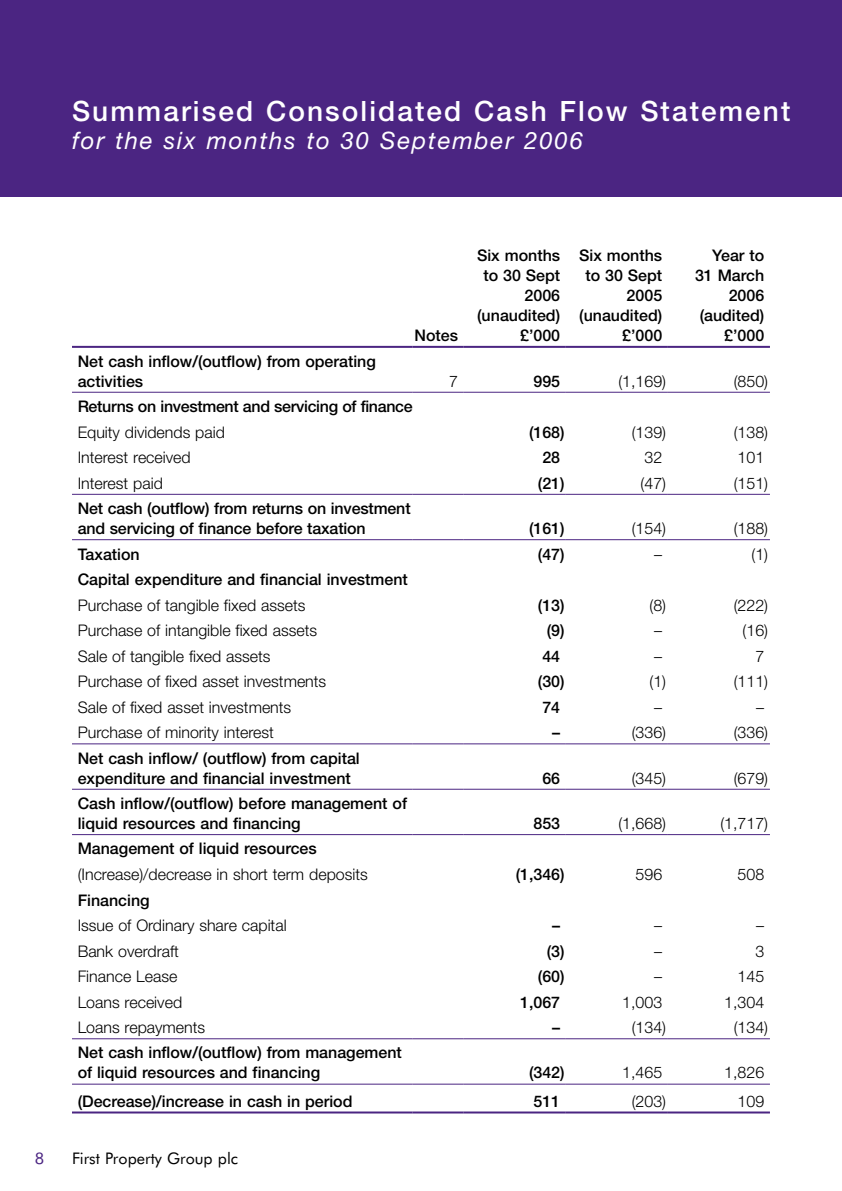
<style>
.page{position:relative;width:842px;height:1191px;background:#fff}
.page>*{position:absolute;margin:0;border:0;box-sizing:border-box;transform-origin:0 0}
.t1{font:500 28px "Helvetica Neue";letter-spacing:.075em;color:#fff}
.t2{font:italic 24px "Helvetica Neue";letter-spacing:.075em;color:#fff}
.t3{font:500 16px/20px "Helvetica Neue";color:#000}
.t4{font:300 16px "Helvetica Neue";color:#000}
.t5{font:500 16px "Helvetica Neue";letter-spacing:-.02em;color:#000}
.t6{font:16px "Futura BT";color:#000}
</style>
<div class="page">
<div style="left:0;top:0;width:842px;height:197px;background:#4b2582"></div>
<hr style="left:72px;top:346px;width:341px;height:2px;background:#4b2582">
<hr style="left:413px;top:346px;width:51px;height:2px;background:#4b2582">
<hr style="left:464px;top:346px;width:102px;height:2px;background:#4b2582">
<hr style="left:566px;top:346px;width:102px;height:2px;background:#4b2582">
<hr style="left:668px;top:346px;width:102px;height:2px;background:#4b2582">
<hr style="left:72px;top:1111px;width:341px;height:2px;background:#4b2582">
<hr style="left:413px;top:1111px;width:51px;height:2px;background:#4b2582">
<hr style="left:464px;top:1111px;width:102px;height:2px;background:#4b2582">
<hr style="left:566px;top:1111px;width:102px;height:2px;background:#4b2582">
<hr style="left:668px;top:1111px;width:102px;height:2px;background:#4b2582">
<hr style="left:72px;top:392px;width:341px;height:1px;background:#4b2582">
<hr style="left:413px;top:392px;width:51px;height:1px;background:#4b2582">
<hr style="left:464px;top:392px;width:102px;height:1px;background:#4b2582">
<hr style="left:566px;top:392px;width:102px;height:1px;background:#4b2582">
<hr style="left:668px;top:392px;width:102px;height:1px;background:#4b2582">
<hr style="left:72px;top:494px;width:341px;height:1px;background:#4b2582">
<hr style="left:413px;top:494px;width:51px;height:1px;background:#4b2582">
<hr style="left:464px;top:494px;width:102px;height:1px;background:#4b2582">
<hr style="left:566px;top:494px;width:102px;height:1px;background:#4b2582">
<hr style="left:668px;top:494px;width:102px;height:1px;background:#4b2582">
<hr style="left:72px;top:539px;width:341px;height:1px;background:#4b2582">
<hr style="left:413px;top:539px;width:51px;height:1px;background:#4b2582">
<hr style="left:464px;top:539px;width:102px;height:1px;background:#4b2582">
<hr style="left:566px;top:539px;width:102px;height:1px;background:#4b2582">
<hr style="left:668px;top:539px;width:102px;height:1px;background:#4b2582">
<hr style="left:72px;top:743px;width:341px;height:1px;background:#4b2582">
<hr style="left:413px;top:743px;width:51px;height:1px;background:#4b2582">
<hr style="left:464px;top:743px;width:102px;height:1px;background:#4b2582">
<hr style="left:566px;top:743px;width:102px;height:1px;background:#4b2582">
<hr style="left:668px;top:743px;width:102px;height:1px;background:#4b2582">
<hr style="left:72px;top:788px;width:341px;height:1px;background:#4b2582">
<hr style="left:413px;top:788px;width:51px;height:1px;background:#4b2582">
<hr style="left:464px;top:788px;width:102px;height:1px;background:#4b2582">
<hr style="left:566px;top:788px;width:102px;height:1px;background:#4b2582">
<hr style="left:668px;top:788px;width:102px;height:1px;background:#4b2582">
<hr style="left:72px;top:834px;width:341px;height:1px;background:#4b2582">
<hr style="left:413px;top:834px;width:51px;height:1px;background:#4b2582">
<hr style="left:464px;top:834px;width:102px;height:1px;background:#4b2582">
<hr style="left:566px;top:834px;width:102px;height:1px;background:#4b2582">
<hr style="left:668px;top:834px;width:102px;height:1px;background:#4b2582">
<hr style="left:72px;top:1038px;width:341px;height:1px;background:#4b2582">
<hr style="left:413px;top:1038px;width:51px;height:1px;background:#4b2582">
<hr style="left:464px;top:1038px;width:102px;height:1px;background:#4b2582">
<hr style="left:566px;top:1038px;width:102px;height:1px;background:#4b2582">
<hr style="left:668px;top:1038px;width:102px;height:1px;background:#4b2582">
<hr style="left:72px;top:1083px;width:341px;height:1px;background:#4b2582">
<hr style="left:413px;top:1083px;width:51px;height:1px;background:#4b2582">
<hr style="left:464px;top:1083px;width:102px;height:1px;background:#4b2582">
<hr style="left:566px;top:1083px;width:102px;height:1px;background:#4b2582">
<hr style="left:668px;top:1083px;width:102px;height:1px;background:#4b2582">
<h1 class="t1" style="left:72px;top:94px;width:720px">Summarised Consolidated Cash Flow Statement</h1>
<h2 class="t2" style="left:72px;top:126px;width:512px">for the six months to 30 September 2006</h2>
<p class="t3" style="left:78px;top:351px;width:300px">Net cash inflow/(outflow) from operating activities</p>
<p class="t3" style="left:414px;top:325px;width:45px">Notes</p>
<p class="t3" style="left:477px;top:245px;width:85px;text-align:right">Six months to 30 Sept<br>2006 (unaudited) £’000</p>
<p class="t3" style="left:579px;top:245px;width:85px;text-align:right">Six months to 30 Sept<br>2005 (unaudited) £’000</p>
<p class="t3" style="left:695px;top:245px;width:71px;text-align:right">Year to<br>31 March<br>2006 (audited) £’000</p>
<p class="t4" style="left:449px;top:371px;width:10px">7</p>
<p class="t3" style="left:533px;top:371px;width:28px">995</p>
<p class="t4" style="left:618px;top:371px;width:49px">(1,169)</p>
<p class="t4" style="left:734px;top:371px;width:36px">(850)</p>
<p class="t5" style="left:78px;top:397px;width:337px">Returns on investment and servicing of finance</p>
<p class="t4" style="left:78px;top:422px;width:149px">Equity dividends paid</p>
<p class="t3" style="left:529px;top:422px;width:37px">(168)</p>
<p class="t4" style="left:632px;top:422px;width:36px">(139)</p>
<p class="t4" style="left:734px;top:422px;width:36px">(138)</p>
<p class="t4" style="left:78px;top:447px;width:115px">Interest received</p>
<p class="t3" style="left:542px;top:447px;width:19px">28</p>
<p class="t4" style="left:644px;top:447px;width:19px">32</p>
<p class="t4" style="left:738px;top:447px;width:28px">101</p>
<p class="t4" style="left:78px;top:473px;width:87px">Interest paid</p>
<p class="t3" style="left:538px;top:473px;width:28px">(21)</p>
<p class="t4" style="left:641px;top:473px;width:27px">(47)</p>
<p class="t4" style="left:734px;top:473px;width:36px">(151)</p>
<p class="t3" style="left:78px;top:498px;width:334px">Net cash (outflow) from returns on investment and servicing of finance before taxation</p>
<p class="t3" style="left:529px;top:518px;width:37px">(161)</p>
<p class="t4" style="left:632px;top:518px;width:36px">(154)</p>
<p class="t4" style="left:734px;top:518px;width:36px">(188)</p>
<p class="t3" style="left:78px;top:543px;width:64px">Taxation</p>
<p class="t3" style="left:538px;top:543px;width:28px">(47)</p>
<p class="t4" style="left:654px;top:544px;width:9px">–</p>
<p class="t4" style="left:751px;top:544px;width:18px">(1)</p>
<p class="t3" style="left:78px;top:569px;width:332px">Capital expenditure and financial investment</p>
<p class="t4" style="left:78px;top:595px;width:229px">Purchase of tangible fixed assets</p>
<p class="t3" style="left:538px;top:595px;width:28px">(13)</p>
<p class="t4" style="left:649px;top:595px;width:18px">(8)</p>
<p class="t4" style="left:734px;top:595px;width:36px">(222)</p>
<p class="t4" style="left:78px;top:620px;width:241px">Purchase of intangible fixed assets</p>
<p class="t3" style="left:547px;top:620px;width:19px">(9)</p>
<p class="t4" style="left:654px;top:620px;width:9px">–</p>
<p class="t4" style="left:743px;top:620px;width:27px">(16)</p>
<p class="t4" style="left:78px;top:646px;width:194px">Sale of tangible fixed assets</p>
<p class="t3" style="left:542px;top:646px;width:19px">44</p>
<p class="t4" style="left:654px;top:646px;width:9px">–</p>
<p class="t4" style="left:755px;top:646px;width:10px">7</p>
<p class="t4" style="left:78px;top:671px;width:250px">Purchase of fixed asset investments</p>
<p class="t3" style="left:538px;top:671px;width:28px">(30)</p>
<p class="t4" style="left:649px;top:671px;width:18px">(1)</p>
<p class="t4" style="left:734px;top:671px;width:36px">(111)</p>
<p class="t4" style="left:78px;top:697px;width:215px">Sale of fixed asset investments</p>
<p class="t3" style="left:542px;top:697px;width:19px">74</p>
<p class="t4" style="left:654px;top:697px;width:9px">–</p>
<p class="t4" style="left:756px;top:697px;width:9px">–</p>
<p class="t4" style="left:78px;top:722px;width:198px">Purchase of minority interest</p>
<p class="t3" style="left:552px;top:722px;width:9px">–</p>
<p class="t4" style="left:632px;top:722px;width:36px">(336)</p>
<p class="t4" style="left:734px;top:722px;width:36px">(336)</p>
<p class="t3" style="left:78px;top:747px;width:284px">Net cash inflow/ (outflow) from capital expenditure and financial investment</p>
<p class="t3" style="left:542px;top:767px;width:19px">66</p>
<p class="t4" style="left:632px;top:768px;width:36px">(345)</p>
<p class="t4" style="left:734px;top:768px;width:36px">(679)</p>
<p class="t3" style="left:78px;top:793px;width:331px">Cash inflow/(outflow) before management of liquid resources and financing</p>
<p class="t3" style="left:533px;top:813px;width:28px">853</p>
<p class="t4" style="left:618px;top:813px;width:49px">(1,668)</p>
<p class="t4" style="left:720px;top:813px;width:49px">(1,717)</p>
<p class="t3" style="left:78px;top:838px;width:241px">Management of liquid resources</p>
<p class="t4" style="left:78px;top:864px;width:292px">(Increase)/decrease in short term deposits</p>
<p class="t3" style="left:516px;top:864px;width:50px">(1,346)</p>
<p class="t4" style="left:635px;top:864px;width:28px">596</p>
<p class="t4" style="left:738px;top:864px;width:28px">508</p>
<p class="t3" style="left:78px;top:889px;width:74px">Financing</p>
<p class="t4" style="left:78px;top:915px;width:210px">Issue of Ordinary share capital</p>
<p class="t3" style="left:552px;top:915px;width:9px">–</p>
<p class="t4" style="left:654px;top:915px;width:9px">–</p>
<p class="t4" style="left:756px;top:915px;width:9px">–</p>
<p class="t4" style="left:78px;top:941px;width:103px">Bank overdraft</p>
<p class="t3" style="left:547px;top:940px;width:19px">(3)</p>
<p class="t4" style="left:654px;top:941px;width:9px">–</p>
<p class="t4" style="left:755px;top:941px;width:10px">3</p>
<p class="t4" style="left:78px;top:966px;width:101px">Finance Lease</p>
<p class="t3" style="left:538px;top:966px;width:28px">(60)</p>
<p class="t4" style="left:654px;top:966px;width:9px">–</p>
<p class="t4" style="left:738px;top:966px;width:28px">145</p>
<p class="t4" style="left:78px;top:992px;width:106px">Loans received</p>
<p class="t3" style="left:520px;top:991px;width:42px">1,067</p>
<p class="t4" style="left:622px;top:992px;width:42px">1,003</p>
<p class="t4" style="left:724px;top:992px;width:42px">1,304</p>
<p class="t4" style="left:78px;top:1017px;width:129px">Loans repayments</p>
<p class="t3" style="left:552px;top:1017px;width:9px">–</p>
<p class="t4" style="left:632px;top:1017px;width:36px">(134)</p>
<p class="t4" style="left:734px;top:1017px;width:36px">(134)</p>
<p class="t3" style="left:78px;top:1042px;width:326px">Net cash inflow/(outflow) from management of liquid resources and financing</p>
<p class="t3" style="left:529px;top:1062px;width:37px">(342)</p>
<p class="t4" style="left:622px;top:1063px;width:42px">1,465</p>
<p class="t4" style="left:724px;top:1063px;width:42px">1,826</p>
<p class="t3" style="left:78px;top:1091px;width:276px">(Decrease)/increase in cash in period</p>
<p class="t3" style="left:533px;top:1091px;width:28px">511</p>
<p class="t4" style="left:632px;top:1091px;width:36px">(203)</p>
<p class="t4" style="left:738px;top:1091px;width:28px">109</p>
<p class="t6" style="left:72px;top:1148px;width:168px">First Property Group plc</p>
</div>
